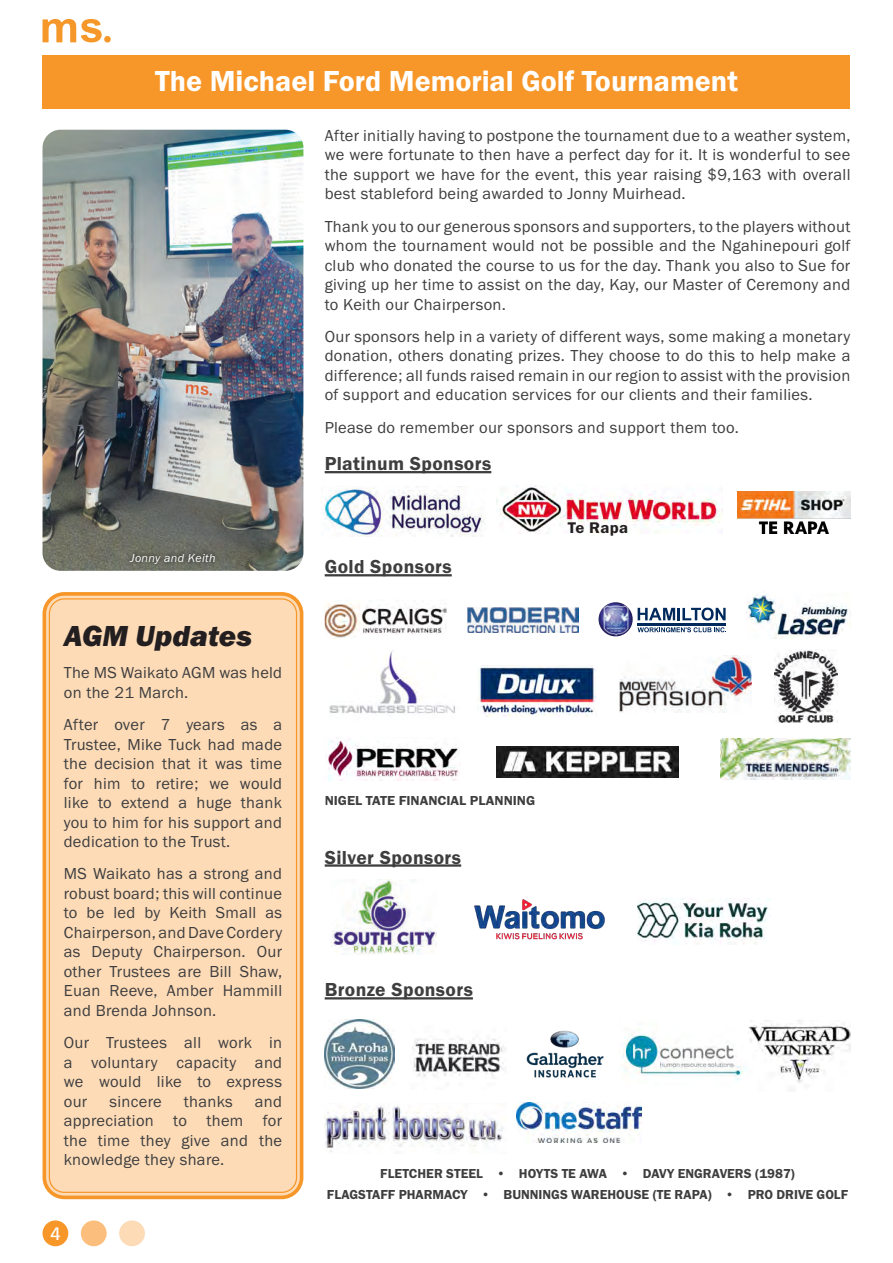
<style>
.page{position:relative;width:893px;height:1263px;background:#fff}
.page>*{position:absolute;margin:0;border:0;box-sizing:border-box;transform-origin:0 0}
.t1{font:30px "Franklin Gothic URW Dem";color:#fff}
.t2{font:30px "Franklin Gothic URW Hea Ita";color:#231f20}
.t3{font:19.5px "Franklin Gothic URW Dem";letter-spacing:.02em;color:#3e3e3f}
.t4{font:18px "Frutiger LT Std";color:#fff}
.t5{font:16.5px/19.5px "Franklin Gothic URW Boo";letter-spacing:.02em;color:#3e3e3f;text-align:justify}
.t6{font:16.05px "Franklin Gothic URW Dem";letter-spacing:.015em;color:#231f20;scale:1.05 1}
.t7{font:13.5px/21.3px "Franklin Gothic URW Dem";color:#3e3e3f;text-align:center}
.t8{font:13.5px "Franklin Gothic URW Dem";color:#3e3e3f;scale:1.05 1}
.t9{font:12px "Franklin Gothic URW Boo Ita";letter-spacing:.03em;color:#fff}
</style>
<div class="page">
<svg style="left:43px;top:19px;width:68px;height:24px"></svg>
<div style="left:119px;top:1220px;width:26px;height:26px;background:#fddbb7;border-radius:50%"></div>
<div style="left:81px;top:1220px;width:26px;height:26px;background:#fcbe7c;border-radius:50%"></div>
<div style="left:43px;top:1220px;width:25px;height:26px;background:#f79729;border-radius:50%"></div>
<div style="left:43px;top:55px;width:807px;height:53px;background:#f79729"></div>
<div style="left:46px;top:596px;width:254px;height:599px;background:#fddbb7;border-radius:18px"></div>
<div style="left:43px;top:592px;width:260px;height:607px;border:4px solid #f79729;border-radius:20px"></div>
<div style="left:49px;top:598px;width:248px;height:595px;border:1px solid #f79729;border-radius:15px"></div>
<img style="left:323px;top:488px;width:161px;height:48px">
<img style="left:738px;top:491px;width:112px;height:42px">
<img style="left:496px;top:485px;width:226px;height:48px">
<img style="left:478px;top:665px;width:118px;height:51px">
<img style="left:496px;top:746px;width:183px;height:31px">
<img style="left:746px;top:594px;width:102px;height:44px">
<img style="left:467px;top:608px;width:111px;height:24px">
<img style="left:620px;top:656px;width:132px;height:57px">
<img style="left:775px;top:649px;width:63px;height:74px">
<img style="left:326px;top:738px;width:133px;height:42px">
<img style="left:721px;top:738px;width:129px;height:42px">
<img style="left:329px;top:650px;width:126px;height:66px">
<hr style="left:325px;top:574px;width:127px;height:2px;background:#3e3e3f">
<hr style="left:325px;top:471px;width:166px;height:2px;background:#3e3e3f">
<hr style="left:325px;top:864px;width:136px;height:3px;background:#3e3e3f">
<hr style="left:325px;top:997px;width:148px;height:2px;background:#3e3e3f">
<img style="left:331px;top:879px;width:106px;height:76px">
<img style="left:474px;top:899px;width:131px;height:41px">
<img style="left:638px;top:899px;width:133px;height:45px">
<img style="left:526px;top:1030px;width:78px;height:48px">
<img style="left:412px;top:1038px;width:94px;height:39px">
<img style="left:325px;top:1019px;width:69px;height:70px">
<img style="left:748px;top:1020px;width:102px;height:63px">
<img style="left:622px;top:1029px;width:126px;height:51px">
<img style="left:517px;top:1102px;width:125px;height:40px">
<img style="left:598px;top:602px;width:35px;height:34px;border-radius:17px">
<svg style="left:638px;top:608px;width:88px;height:13px"></svg>
<svg style="left:638px;top:627px;width:88px;height:5px"></svg>
<hr style="left:637px;top:623px;width:89px;height:2px;background:#00295c">
<img style="left:43px;top:130px;width:260px;height:441px">
<img style="left:324px;top:1105px;width:179px;height:47px">
<img style="left:325px;top:601px;width:122px;height:38px">
<svg style="left:125px;top:550px;width:94px;height:18px;background:#64655b"></svg>
<h1 class="t1" style="left:155px;top:62px;width:584px">The Michael Ford Memorial Golf Tournament</h1>
<p class="t5" style="left:325px;top:125px;width:527px">After initially having to postpone the tournament due to a weather system, we were fortunate to then have a perfect day for it. It is wonderful to see the support we have for the event, this year raising $9,163 with overall best stableford being awarded to Jonny Muirhead.</p>
<p class="t5" style="left:325px;top:216px;width:527px">Thank you to our generous sponsors and supporters, to the players without whom the tournament would not be possible and the Ngahinepouri golf club who donated the course to us for the day. Thank you also to Sue for giving up her time to assist on the day, Kay, our Master of Ceremony and to Keith our Chairperson.</p>
<p class="t5" style="left:325px;top:326px;width:527px">Our sponsors help in a variety of different ways, some making a monetary donation, others donating prizes. They choose to do this to help make a difference; all funds raised remain in our region to assist with the provision of support and education services for our clients and their families.</p>
<p class="t5" style="left:325px;top:417px;width:416px">Please do remember our sponsors and support them too.</p>
<p class="t9" style="left:130px;top:551px;width:87px">Jonny and Keith</p>
<h1 class="t2" style="left:64px;top:616px;width:190px">AGM Updates</h1>
<p class="t5" style="left:64px;top:663px;width:220px">The MS Waikato AGM was held on the 21 March.</p>
<p class="t5" style="left:64px;top:714px;width:220px">After over 7 years as a Trustee, Mike Tuck had made the decision that it was time for him to retire; we would like to extend a huge thank you to him for his support and dedication to the Trust.</p>
<p class="t5" style="left:64px;top:864px;width:220px">MS Waikato has a strong and robust board; this will continue to be led by Keith Small as Chairperson, and Dave Cordery as Deputy Chairperson. Our other Trustees are Bill Shaw, Euan Reeve, Amber Hammill and Brenda Johnson.</p>
<p class="t5" style="left:64px;top:1033px;width:220px">Our Trustees all work in a voluntary capacity and we would like to express our</p>
<p class="t5" style="left:64px;top:1091px;width:220px;text-indent:191px">and appreciation to them for the time they give and the knowledge they share.</p>
<p class="t5" style="left:109px;top:1091px;width:54px">sincere</p>
<p class="t5" style="left:184px;top:1091px;width:51px">thanks</p>
<p class="t4" style="left:50px;top:1223px;width:12px">4</p>
<p class="t3" style="left:325px;top:452px;width:168px">Platinum Sponsors</p>
<p class="t3" style="left:325px;top:555px;width:129px">Gold Sponsors</p>
<p class="t6" style="left:568px;top:518px;width:59px">Te Rapa</p>
<p class="t8" style="left:325px;top:792px;width:202px">NIGEL TATE FINANCIAL PLANNING</p>
<p class="t3" style="left:325px;top:845px;width:138px">Silver Sponsors</p>
<p class="t3" style="left:325px;top:978px;width:150px">Bronze Sponsors</p>
<p class="t7" style="left:327px;top:1162px;width:523px">FLETCHER STEEL • HOYTS TE AWA • DAVY ENGRAVERS (1987)<br>FLAGSTAFF PHARMACY • BUNNINGS WAREHOUSE (TE RAPA) • PRO DRIVE GOLF</p>
</div>
